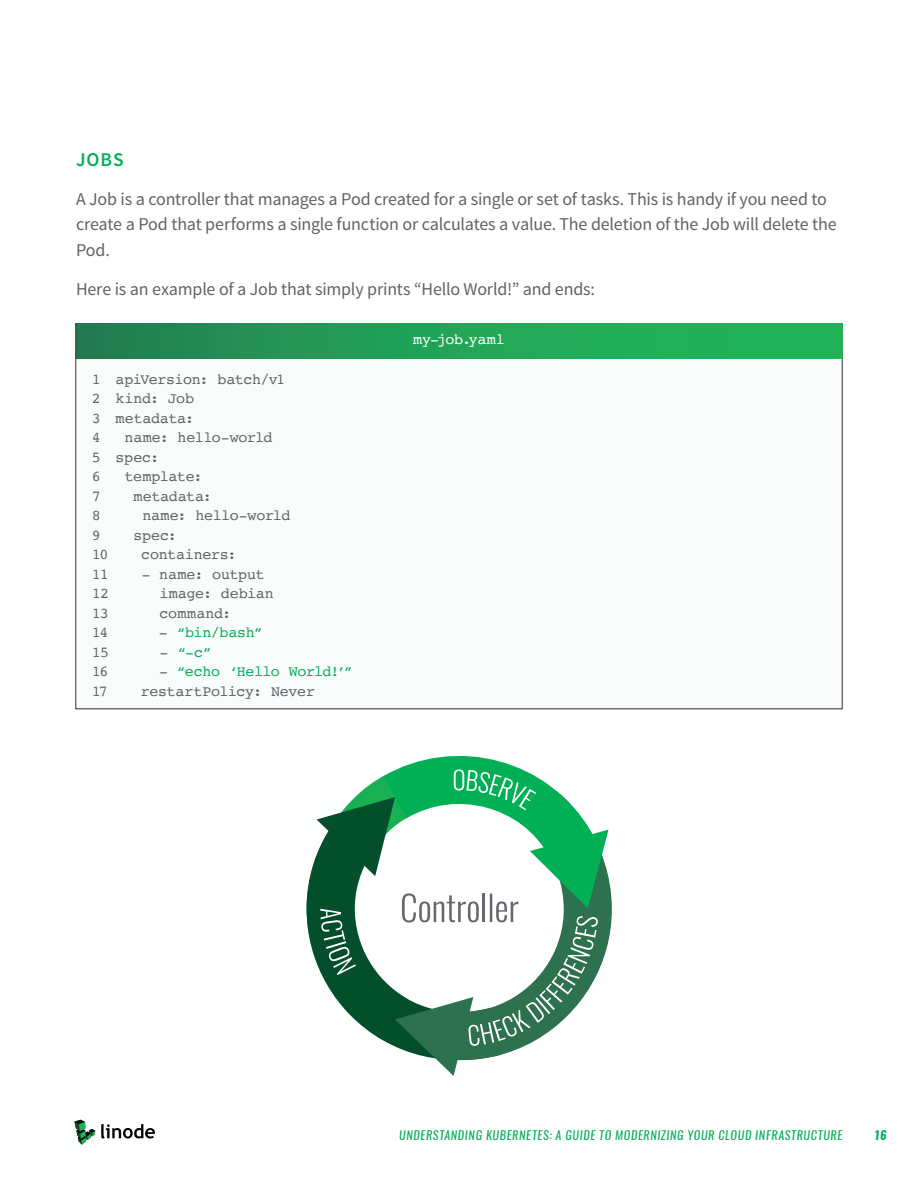
<style>
.page{position:relative;width:918px;height:1188px;background:#fff}
.page>*{position:absolute;margin:0;border:0;box-sizing:border-box;transform-origin:0 0}
.New_Copy{font:600 19.5px "Source Sans Pro";color:#00b058}
.New_Copy-2{font:18px/25.5px "Source Sans Pro";letter-spacing:-.01em;color:#616266}
.New_Copy-3{font:15px/19.5px "Courier";letter-spacing:-.015em;color:#616266}
.New_Copy-4{font:15px "Courier";letter-spacing:-.03em;color:#00b058}
.New_Copy-5{font:15px "Courier";letter-spacing:-.005em;color:#fff}
.New_Copy-6{font:15px "Courier";letter-spacing:.005em;color:#616266}
.t1{font:italic 12px "Oswald";letter-spacing:.06em;color:#00b058}
.t2{font:italic 700 12px "Oswald";color:#00b058}
.s1{color:#616266}
</style>
<div class="page">
<svg style="left:75px;top:1120px;width:20px;height:25px"></svg>
<svg style="left:101px;top:1124px;width:54px;height:15px"></svg>
<div style="left:76px;top:324px;width:766px;height:385px;background:#fafbfb"></div>
<div style="left:76px;top:324px;width:766px;height:35px;background:linear-gradient(to right,#238353,#21bc5b)"></div>
<svg style="left:306px;top:819px;width:11px;height:145px"></svg>
<svg style="left:317px;top:755px;width:292px;height:321px"></svg>
<p class="New_Copy" style="left:76px;top:147px;width:49px">JOBS</p>
<p class="New_Copy-2" style="left:76px;top:186px;width:762px">A Job is a controller that manages a Pod created for a single or set of tasks. This is handy if you need to create a Pod that performs a single function or calculates a value. The deletion of the Job will delete the<br>Pod.</p>
<p class="New_Copy-2" style="left:76px;top:276px;width:521px">Here is an example of a Job that simply prints “Hello World!” and ends:</p>
<p class="New_Copy-5" style="left:413px;top:328px;width:93px">my-job.yaml</p>
<p class="New_Copy-3" style="left:92px;top:369px;width:195px">1 apiVersion: batch/v1<br>2 kind: Job<br>3 metadata:<br>4</p>
<p class="New_Copy-3" style="left:92px;top:427px;width:182px;text-indent:33px">name: hello-world<br>5 spec:<br>6</p>
<p class="New_Copy-3" style="left:125px;top:466px;width:79px">template:</p>
<p class="New_Copy-3" style="left:92px;top:486px;width:10px">7</p>
<p class="New_Copy-3" style="left:134px;top:486px;width:80px">metadata:</p>
<p class="New_Copy-3" style="left:92px;top:505px;width:10px">8</p>
<p class="New_Copy-3" style="left:142px;top:505px;width:150px">name: hello-world</p>
<p class="New_Copy-3" style="left:92px;top:525px;width:10px">9</p>
<p class="New_Copy-3" style="left:134px;top:525px;width:45px">spec:</p>
<p class="New_Copy-3" style="left:92px;top:544px;width:18px">10</p>
<p class="New_Copy-3" style="left:141px;top:544px;width:97px">containers:</p>
<p class="New_Copy-3" style="left:92px;top:564px;width:18px">11</p>
<p class="New_Copy-3" style="left:141px;top:564px;width:125px">- name: output</p>
<p class="New_Copy-3" style="left:92px;top:583px;width:19px">12</p>
<p class="New_Copy-3" style="left:160px;top:583px;width:116px">image: debian</p>
<p class="New_Copy-3" style="left:92px;top:603px;width:19px">13</p>
<p class="New_Copy-6" style="left:159px;top:601px;width:73px">command:</p>
<p class="New_Copy-3" style="left:92px;top:622px;width:18px">14</p>
<p class="New_Copy-4" style="left:159px;top:621px;width:105px"><span class="s1">-</span> “bin/bash”</p>
<p class="New_Copy-3" style="left:92px;top:642px;width:19px">15</p>
<p class="New_Copy-4" style="left:160px;top:640px;width:54px"><span class="s1">-</span> “-c”</p>
<p class="New_Copy-3" style="left:92px;top:661px;width:18px">16</p>
<p class="New_Copy-4" style="left:159px;top:660px;width:195px"><span class="s1">-</span> “echo ‘Hello World!’”</p>
<p class="New_Copy-3" style="left:92px;top:681px;width:18px">17</p>
<p class="New_Copy-3" style="left:141px;top:681px;width:176px">restartPolicy: Never</p>
<p class="t1" style="left:399px;top:1127px;width:445px">UNDERSTANDING KUBERNETES: A GUIDE TO MODERNIZING YOUR CLOUD INFRASTRUCTURE</p>
<p class="t2" style="left:874px;top:1127px;width:15px">16</p>
</div>
